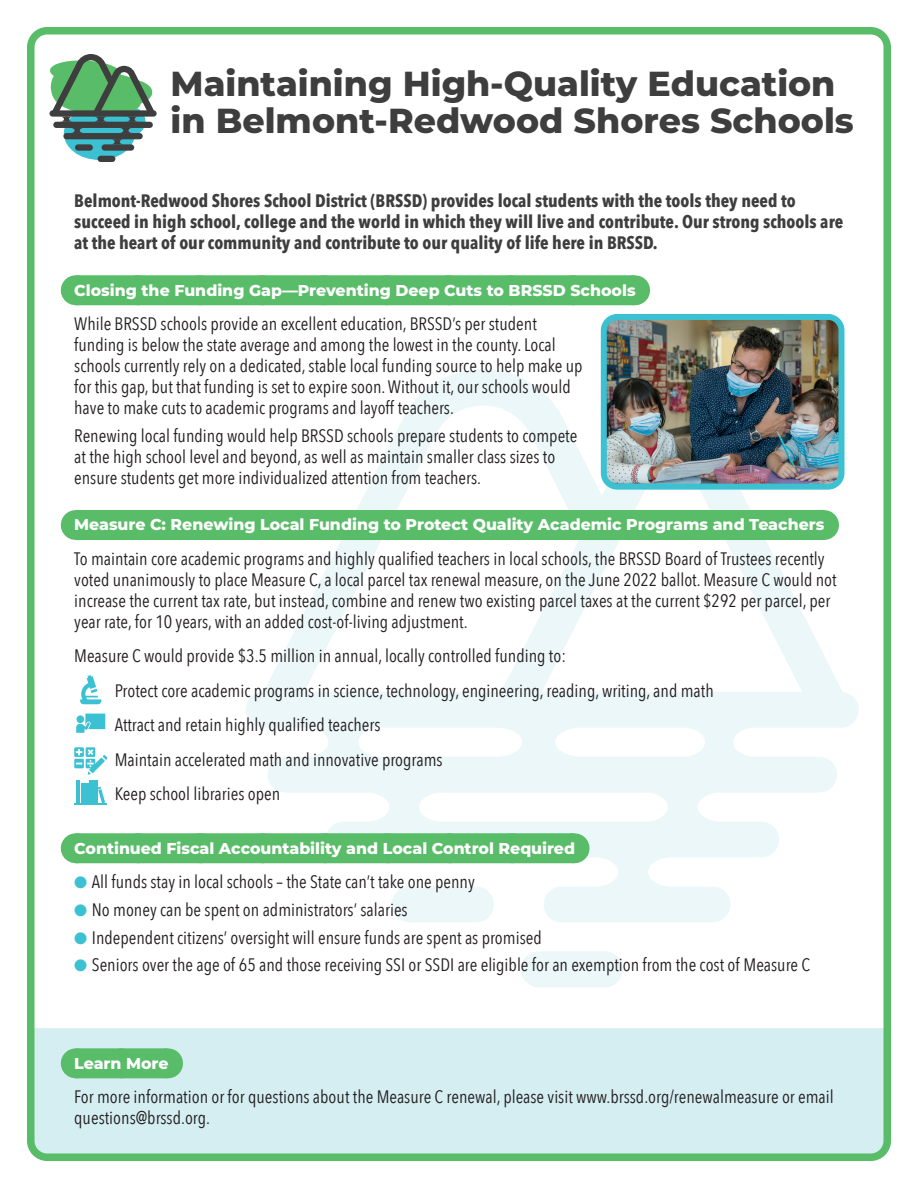
<style>
.page{position:relative;width:918px;height:1188px;background:#fff}
.page>*{position:absolute;margin:0;border:0;box-sizing:border-box;transform-origin:0 0}
.t1{font:800 34.65px/37.2px "Montserrat";color:#3e3e3f}
.t2{font:18px/21px "Avenir Next Condensed";color:#231f20}
.t3{font:700 18px/21px "Avenir Next Condensed";color:#3e3e3f}
.t4{font:800 15.75px "Montserrat";color:#fff}
.s1{color:#3bc1d1}
</style>
<div class="page">
<div style="left:36px;top:1028px;width:846px;height:124px;background:#d5eef2"></div>
<svg style="left:246px;top:369px;width:613px;height:553px"></svg>
<div style="left:392px;top:887px;width:102px;height:35px;background:#ecf7f9;border-radius:18px"></div>
<div style="left:521px;top:951px;width:102px;height:36px;background:#ecf7f9;border-radius:18px"></div>
<div style="left:27px;top:27px;width:864px;height:1134px;border:8px solid #59bc68;border-radius:16px"></div>
<div style="left:76px;top:275px;width:558px;height:30px;background:#59bc68"></div>
<svg style="left:138px;top:275px;width:465px;height:1px"></svg>
<hr style="left:634px;top:275px;width:1px;height:30px;background:#59bc68">
<div style="left:76px;top:510px;width:747px;height:30px;background:#59bc68"></div>
<hr style="left:823px;top:510px;width:1px;height:30px;background:#59bc68">
<div style="left:76px;top:833px;width:498px;height:30px;background:#59bc68"></div>
<svg style="left:138px;top:833px;width:404px;height:1px"></svg>
<hr style="left:574px;top:833px;width:1px;height:30px;background:#59bc68">
<svg style="left:80px;top:675px;width:21px;height:29px"></svg>
<svg style="left:76px;top:714px;width:29px;height:19px"></svg>
<hr style="left:75px;top:804px;width:32px;height:1px;background:#3bc1d1">
<svg style="left:74px;top:747px;width:33px;height:57px"></svg>
<div style="left:76px;top:1048px;width:91px;height:30px;background:#59bc68"></div>
<svg style="left:121px;top:1048px;width:23px;height:1px"></svg>
<hr style="left:167px;top:1048px;width:1px;height:30px;background:#59bc68">
<img style="left:604px;top:321px;width:238px;height:166px">
<div style="left:601px;top:314px;width:244px;height:176px;border:6px solid #3bc1d1;border-radius:14px"></div>
<div style="left:64px;top:107px;width:71px;height:53px;background:#3bc1d1;border-radius:50%"></div>
<div style="left:112px;top:106px;width:33px;height:31px;background:#3bc1d1;border-radius:50%"></div>
<div style="left:53px;top:122px;width:100px;height:6px;background:#3e3e3f;border-radius:3px"></div>
<div style="left:63px;top:133px;width:80px;height:6px;background:#3e3e3f;border-radius:3px"></div>
<div style="left:102px;top:144px;width:32px;height:7px;background:#3e3e3f;border-radius:3px"></div>
<div style="left:75px;top:144px;width:18px;height:7px;background:#3e3e3f;border-radius:3px"></div>
<div style="left:98px;top:156px;width:17px;height:6px;background:#3e3e3f;border-radius:3px"></div>
<svg style="left:72px;top:128px;width:11px;height:5px"></svg>
<svg style="left:120px;top:128px;width:11px;height:5px"></svg>
<svg style="left:110px;top:139px;width:14px;height:5px"></svg>
<svg style="left:49px;top:54px;width:106px;height:68px"></svg>
<p class="t1" style="left:171px;top:63px;width:685px">Maintaining High-Quality Education in Belmont-Redwood Shores Schools</p>
<p class="t3" style="left:74px;top:190px;width:771px">Belmont-Redwood Shores School District (BRSSD) provides local students with the tools they need to succeed in high school, college and the world in which they will live and contribute. Our strong schools are at the heart of our community and contribute to our quality of life here in BRSSD.</p>
<p class="t4" style="left:74px;top:278px;width:563px">Closing the Funding Gap—Preventing Deep Cuts to BRSSD Schools</p>
<p class="t2" style="left:74px;top:312px;width:510px">While BRSSD schools provide an excellent education, BRSSD’s per student funding is below the state average and among the lowest in the county. Local schools currently rely on a dedicated, stable local funding source to help make up for this gap, but that funding is set to expire soon. Without it, our schools would have to make cuts to academic programs and layoff teachers.</p>
<p class="t2" style="left:74px;top:424px;width:505px">Renewing local funding would help BRSSD schools prepare students to compete at the high school level and beyond, as well as maintain smaller class sizes to ensure students get more individualized attention from teachers.</p>
<p class="t4" style="left:74px;top:513px;width:752px">Measure C: Renewing Local Funding to Protect Quality Academic Programs and Teachers</p>
<p class="t2" style="left:74px;top:547px;width:764px">To maintain core academic programs and highly qualified teachers in local schools, the BRSSD Board of Trustees recently voted unanimously to place Measure C, a local parcel tax renewal measure, on the June 2022 ballot. Measure C would not increase the current tax rate, but instead, combine and renew two existing parcel taxes at the current $292 per parcel, per year rate, for 10 years, with an added cost-of-living adjustment.</p>
<p class="t2" style="left:74px;top:645px;width:493px">Measure C would provide $3.5 million in annual, locally controlled funding to:</p>
<p class="t2" style="left:115px;top:679px;width:601px">Protect core academic programs in science, technology, engineering, reading, writing, and math</p>
<p class="t2" style="left:115px;top:714px;width:267px">Attract and retain highly qualified teachers</p>
<p class="t2" style="left:115px;top:748px;width:329px">Maintain accelerated math and innovative programs</p>
<p class="t2" style="left:115px;top:783px;width:167px">Keep school libraries open</p>
<p class="t4" style="left:74px;top:836px;width:502px">Continued Fiscal Accountability and Local Control Required</p>
<p class="t2" style="left:74px;top:870px;width:402px"><span class="s1">●</span> All funds stay in local schools – the State can’t take one penny</p>
<p class="t2" style="left:74px;top:898px;width:335px"><span class="s1">●</span> No money can be spent on administrators’ salaries</p>
<p class="t2" style="left:74px;top:926px;width:469px"><span class="s1">●</span> Independent citizens’ oversight will ensure funds are spent as promised</p>
<p class="t2" style="left:74px;top:954px;width:737px"><span class="s1">●</span> Seniors over the age of 65 and those receiving SSI or SSDI are eligible for an exemption from the cost of Measure C</p>
<p class="t4" style="left:74px;top:1051px;width:96px">Learn More</p>
<p class="t2" style="left:74px;top:1085px;width:761px">For more information or for questions about the Measure C renewal, please visit www.brssd.org/renewalmeasure or email questions@brssd.org.</p>
</div>
